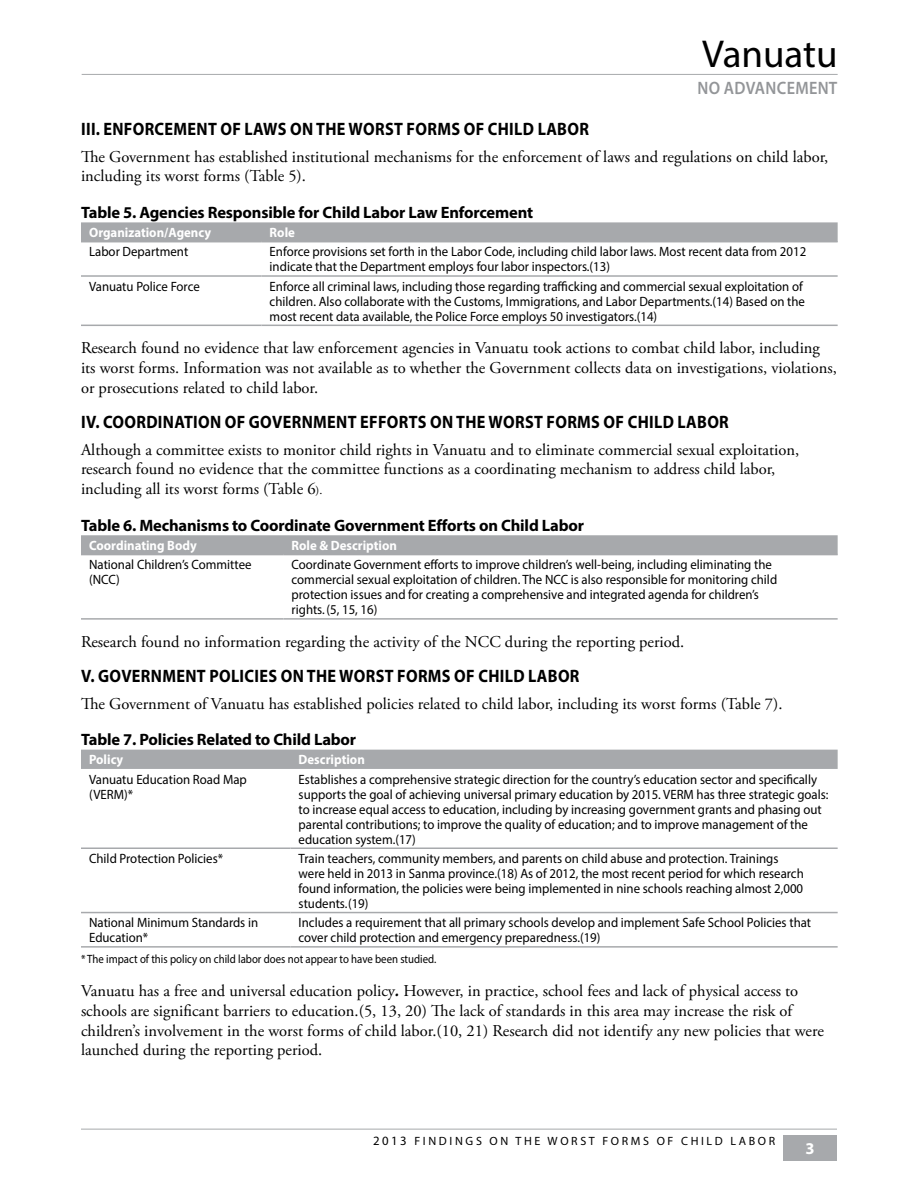
<style>
.page{position:relative;width:918px;height:1188px;background:#fff}
.page>*{position:absolute;margin:0;border:0;box-sizing:border-box;transform-origin:0 0}
.t1{font:39px "Myriad Pro";color:#000}
.H1-MAIN_HEADS{font:700 18px "Myriad Pro";letter-spacing:.02em;color:#000;scale:.9 1}
.t2{font:600 18px "Myriad Pro";letter-spacing:.02em;color:#939598;scale:.9 1}
.Subtitle{font:16.5px/19.8px "Adobe Garamond Pro";color:#000}
.TABLE_TITLES{font:700 16.5px "Myriad Pro";letter-spacing:-.01em;color:#000}
.t3{font:700 16.5px "Myriad Pro";color:#fff}
.TABLE_TEXT{font:13.5px/15px "Myriad Pro";color:#000;scale:.95 1}
.TABLE_TEXT-2{font:700 13.5px "Myriad Pro";color:#fff;scale:.95 1}
.TABLE_SOURCES{font:12px "Myriad Pro";color:#000;scale:.9 1}
.TABLE_SOURCES-2{font:12px "Myriad Pro";letter-spacing:.22em;color:#000}
.s1{font-size:12px}
.s2{font-weight:700;font-style:italic}
.s3{font-size:12.75px}
</style>
<div class="page">
<hr style="left:82px;top:74px;width:756px;height:1px;background:#a7a9ac">
<div style="left:783px;top:1136px;width:54px;height:25px;background:#a7a9ac"></div>
<hr style="left:81px;top:1129px;width:756px;height:1px;background:#a7a9ac">
<div style="left:81px;top:222px;width:757px;height:19px;background:#a7a9ac"></div>
<hr style="left:81px;top:241px;width:181px;height:1px;background:#a7a9ac">
<hr style="left:262px;top:241px;width:576px;height:1px;background:#a7a9ac">
<hr style="left:81px;top:275px;width:181px;height:2px;background:#a7a9ac">
<hr style="left:262px;top:275px;width:576px;height:2px;background:#a7a9ac">
<hr style="left:81px;top:325px;width:181px;height:1px;background:#a7a9ac">
<hr style="left:262px;top:325px;width:576px;height:1px;background:#a7a9ac">
<div style="left:81px;top:535px;width:757px;height:19px;background:#a7a9ac"></div>
<hr style="left:81px;top:554px;width:203px;height:1px;background:#a7a9ac">
<hr style="left:284px;top:554px;width:554px;height:1px;background:#a7a9ac">
<hr style="left:81px;top:618px;width:203px;height:2px;background:#a7a9ac">
<hr style="left:284px;top:618px;width:554px;height:2px;background:#a7a9ac">
<div style="left:81px;top:750px;width:757px;height:19px;background:#a7a9ac"></div>
<hr style="left:81px;top:848px;width:210px;height:1px;background:#a7a9ac">
<hr style="left:291px;top:848px;width:547px;height:1px;background:#a7a9ac">
<hr style="left:81px;top:912px;width:210px;height:1px;background:#a7a9ac">
<hr style="left:291px;top:912px;width:547px;height:1px;background:#a7a9ac">
<hr style="left:81px;top:946px;width:210px;height:2px;background:#a7a9ac">
<hr style="left:291px;top:946px;width:547px;height:2px;background:#a7a9ac">
<h1 class="t1" style="left:702px;top:30px;width:137px">Vanuatu</h1>
<h2 class="t2" style="left:697px;top:77px;width:157px">NO ADVANCEMENT</h2>
<h2 class="H1-MAIN_HEADS" style="left:81px;top:117px;width:566px">III. ENFORCEMENT OF LAWS ON THE WORST FORMS OF CHILD LABOR</h2>
<p class="Subtitle" style="left:81px;top:147px;width:749px">The Government has established institutional mechanisms for the enforcement of laws and regulations on child labor, including its worst forms (Table 5).</p>
<h4 class="TABLE_TITLES" style="left:81px;top:201px;width:454px">Table 5. Agencies Responsible for Child Labor Law Enforcement</h4>
<p class="TABLE_TEXT-2" style="left:89px;top:224px;width:130px">Organization/Agency</p>
<p class="TABLE_TEXT-2" style="left:270px;top:224px;width:28px">Role</p>
<p class="TABLE_TEXT" style="left:89px;top:244px;width:106px">Labor Department</p>
<p class="TABLE_TEXT" style="left:270px;top:244px;width:566px">Enforce provisions set forth in the Labor Code, including child labor laws. Most recent data from 2012 indicate that the Department employs four labor inspectors.(13)</p>
<p class="TABLE_TEXT" style="left:89px;top:278px;width:118px">Vanuatu Police Force</p>
<p class="TABLE_TEXT" style="left:270px;top:278px;width:565px">Enforce all criminal laws, including those regarding trafficking and commercial sexual exploitation of children. Also collaborate with the Customs, Immigrations, and Labor Departments.(14) Based on the most recent data available, the Police Force employs 50 investigators.(14)</p>
<p class="Subtitle" style="left:81px;top:339px;width:757px">Research found no evidence that law enforcement agencies in Vanuatu took actions to combat child labor, including its worst forms. Information was not available as to whether the Government collects data on investigations, violations, or prosecutions related to child labor.</p>
<h2 class="H1-MAIN_HEADS" style="left:81px;top:410px;width:721px">IV. COORDINATION OF GOVERNMENT EFFORTS ON THE WORST FORMS OF CHILD LABOR</h2>
<p class="Subtitle" style="left:81px;top:440px;width:720px">Although a committee exists to monitor child rights in Vanuatu and to eliminate commercial sexual exploitation, research found no evidence that the committee functions as a coordinating mechanism to address child labor, including all its worst forms (Table 6<span class="s1">).</span></p>
<h4 class="TABLE_TITLES" style="left:81px;top:514px;width:505px">Table 6. Mechanisms to Coordinate Government Efforts on Child Labor</h4>
<p class="TABLE_TEXT-2" style="left:89px;top:537px;width:115px">Coordinating Body</p>
<p class="TABLE_TEXT-2" style="left:292px;top:537px;width:112px">Role &amp; Description</p>
<p class="TABLE_TEXT" style="left:89px;top:557px;width:172px">National Children’s Committee (NCC)</p>
<p class="TABLE_TEXT" style="left:292px;top:557px;width:513px">Coordinate Government efforts to improve children’s well-being, including eliminating the commercial sexual exploitation of children. The NCC is also responsible for monitoring child protection issues and for creating a comprehensive and integrated agenda for children’s rights.(5, 15, 16)</p>
<p class="Subtitle" style="left:81px;top:632px;width:605px">Research found no information regarding the activity of the NCC during the reporting period.</p>
<h2 class="H1-MAIN_HEADS" style="left:81px;top:664px;width:555px">V. GOVERNMENT POLICIES ON THE WORST FORMS OF CHILD LABOR</h2>
<p class="Subtitle" style="left:81px;top:694px;width:703px">The Government of Vanuatu has established policies related to child labor, including its worst forms (Table 7).</p>
<h4 class="TABLE_TITLES" style="left:81px;top:729px;width:277px">Table 7. Policies Related to Child Labor</h4>
<p class="TABLE_TEXT-2" style="left:89px;top:751px;width:38px">Policy</p>
<p class="TABLE_TEXT-2" style="left:299px;top:751px;width:71px">Description</p>
<p class="TABLE_TEXT" style="left:89px;top:771px;width:168px">Vanuatu Education Road Map (VERM)*</p>
<p class="TABLE_TEXT" style="left:299px;top:771px;width:559px">Establishes a comprehensive strategic direction for the country’s education sector and specifically supports the goal of achieving universal primary education by 2015. VERM has three strategic goals: to increase equal access to education, including by increasing government grants and phasing out parental contributions; to improve the quality of education; and to improve management of the education system.(17)</p>
<p class="TABLE_TEXT" style="left:89px;top:851px;width:143px">Child Protection Policies*</p>
<p class="TABLE_TEXT" style="left:299px;top:851px;width:533px">Train teachers, community members, and parents on child abuse and protection. Trainings were held in 2013 in Sanma province.(18) As of 2012, the most recent period for which research found information, the policies were being implemented in nine schools reaching almost 2,000 students.(19)</p>
<p class="TABLE_TEXT" style="left:89px;top:915px;width:180px">National Minimum Standards in<br>Education*</p>
<p class="TABLE_TEXT" style="left:299px;top:915px;width:541px">Includes a requirement that all primary schools develop and implement Safe School Policies that cover child protection and emergency preparedness.(19)</p>
<p class="TABLE_SOURCES" style="left:81px;top:951px;width:396px">* The impact of this policy on child labor does not appear to have been studied.</p>
<p class="Subtitle" style="left:81px;top:982px;width:744px">Vanuatu has a free and universal education policy<span class="s2">.</span> However, in practice, school fees and lack of physical access to schools are significant barriers to education.(5, 13, 20) The lack of standards in this area may increase the risk of children’s involvement in the worst forms of child labor.(10, 21) Research did not identify any new policies that were launched during the reporting period.</p>
<p class="TABLE_SOURCES-2" style="left:373px;top:1134px;width:404px"><span class="s3">2013</span> FINDINGS ON THE WORST FORMS OF CHILD LABOR</p>
<p class="t3" style="left:805px;top:1138px;width:11px">3</p>
</div>
